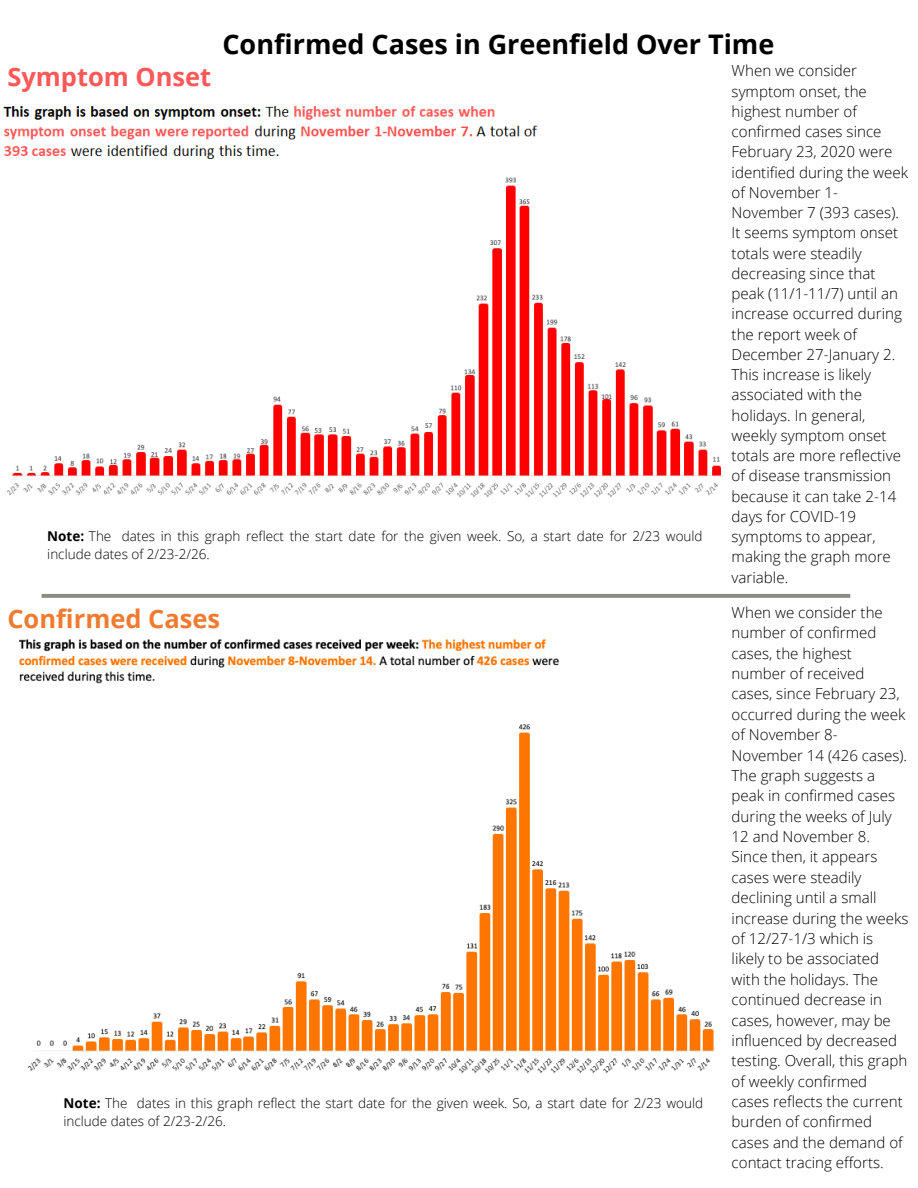
<style>
.page{position:relative;width:918px;height:1188px;background:#fff}
.page>*{position:absolute;margin:0;border:0;box-sizing:border-box;transform-origin:0 0}
.t1{font:700 27px "Open Sans";color:#000}
.t2{font:700 25.5px "Open Sans";color:#f07b30}
.t3{font:700 25.5px "Open Sans";color:#ff5858}
.t4{font:300 15.15px/20.4px "Open Sans";color:#000}
.t5{font:300 13.5px/18px "Open Sans";color:#000}
.s1{font-weight:700}
</style>
<div class="page">
<svg style="left:42px;top:594px;width:808px;height:4px;background:#8e8f87"></svg>
<img style="left:3px;top:106px;width:535px;height:53px">
<img style="left:19px;top:638px;width:695px;height:436px">
<img style="left:7px;top:177px;width:716px;height:321px">
<p class="t1" style="left:222px;top:25px;width:553px">Confirmed Cases in Greenfield Over Time</p>
<p class="t3" style="left:7px;top:59px;width:206px">Symptom Onset</p>
<p class="t5" style="left:47px;top:527px;width:657px"><span class="s1">Note:</span> The dates in this graph reflect the start date for the given week. So, a start date for 2/23 would include dates of 2/23-2/26.</p>
<p class="t2" style="left:7px;top:601px;width:214px">Confirmed Cases</p>
<p class="t5" style="left:64px;top:1094px;width:641px"><span class="s1">Note:</span> The dates in this graph reflect the start date for the given week. So, a start date for 2/23 would include dates of 2/23-2/26.</p>
<p class="t4" style="left:732px;top:60px;width:178px">When we consider symptom onset, the highest number of confirmed cases since<br>February 23, 2020 were identified during the week of November 1-<br>November 7 (393 cases).<br>It seems symptom onset totals were steadily decreasing since that peak (11/1-11/7) until an increase occurred during the report week of<br>December 27-January 2.<br>This increase is likely associated with the holidays. In general, weekly symptom onset totals are more reflective of disease transmission because it can take 2-14 days for COVID-19 symptoms to appear, making the graph more variable.</p>
<p class="t4" style="left:732px;top:602px;width:178px">When we consider the number of confirmed cases, the highest number of received cases, since February 23, occurred during the week of November 8-<br>November 14 (426 cases).<br>The graph suggests a peak in confirmed cases during the weeks of July<br>12 and November 8.<br>Since then, it appears cases were steadily declining until a small increase during the weeks of 12/27-1/3 which is likely to be associated with the holidays. The continued decrease in cases, however, may be influenced by decreased testing. Overall, this graph of weekly confirmed cases reflects the current burden of confirmed cases and the demand of contact tracing efforts.</p>
</div>
